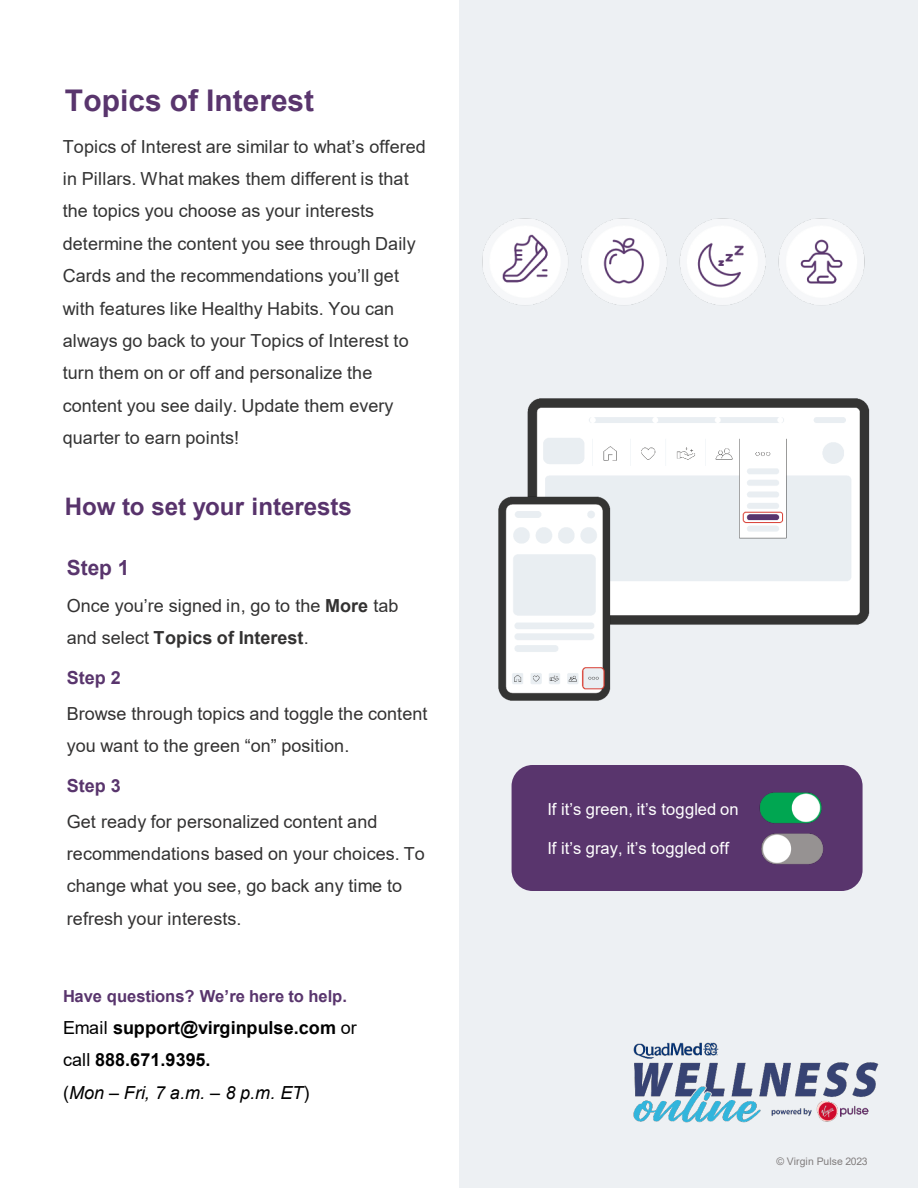
<style>
.page{position:relative;width:918px;height:1188px;background:#fff}
.page>*{position:absolute;margin:0;border:0;box-sizing:border-box;transform-origin:0 0}
.t1{font:700 29.85px "Arial";color:#59356d}
.t2{font:700 24.15px "Arial";letter-spacing:-.005em;color:#58336c}
.t3{font:700 20.85px "Arial";color:#59356d}
.t4{font:18px/32.4px "Arial";letter-spacing:.005em;color:#333}
.t5{font:18px/32.4px "Arial";letter-spacing:.005em;color:#333232}
.t6{font:700 18px/32.4px "Arial";letter-spacing:.005em;color:#000}
.t7{font:700 18px "Arial";letter-spacing:.005em;color:#59356d}
.t8{font:16.5px "Arial";letter-spacing:.01em;color:#fff}
.t9{font:700 16.5px "Arial";color:#59356d}
.t10{font:10.5px "Arial";letter-spacing:-.005em;color:#827e7e}
.s1{font-weight:700}
.s2{font-weight:400}
.s3{font-weight:400;font-style:italic}
</style>
<div class="page">
<div style="left:459px;top:0;width:459px;height:1188px;background:#edf0f3"></div>
<img style="left:527px;top:398px;width:343px;height:227px">
<img style="left:498px;top:486px;width:119px;height:215px">
<img style="left:482px;top:218px;width:383px;height:87px">
<div style="left:512px;top:765px;width:351px;height:126px;background:#59356d;border-radius:21px"></div>
<img style="left:767px;top:861px;width:79px;height:30px">
<img style="left:759px;top:792px;width:64px;height:69px">
<img style="left:633px;top:1042px;width:246px;height:81px">
<p class="t1" style="left:65px;top:79px;width:251px">Topics of Interest</p>
<p class="t4" style="left:63px;top:130px;width:365px">Topics of Interest are similar to what’s offered in Pillars. What makes them different is that the topics you choose as your interests determine the content you see through Daily Cards and the recommendations you’ll get with features like Healthy Habits. You can always go back to your Topics of Interest to turn them on or off and personalize the content you see daily. Update them every quarter to earn points!</p>
<p class="t2" style="left:65px;top:489px;width:288px">How to set your interests</p>
<p class="t3" style="left:67px;top:553px;width:64px">Step 1</p>
<p class="t5" style="left:67px;top:589px;width:333px">Once you’re signed in, go to the <span class="s1">More</span> tab and select <span class="s1">Topics of Interest</span>.</p>
<p class="t7" style="left:67px;top:665px;width:55px">Step 2</p>
<p class="t5" style="left:67px;top:697px;width:362px">Browse through topics and toggle the content you want to the green “on” position.</p>
<p class="t7" style="left:67px;top:773px;width:55px">Step 3</p>
<p class="t5" style="left:67px;top:805px;width:360px">Get ready for personalized content and recommendations based on your choices. To change what you see, go back any time to refresh your interests.</p>
<p class="t9" style="left:63px;top:985px;width:286px">Have questions? We’re here to help.</p>
<p class="t6" style="left:63px;top:1012px;width:295px"><span class="s2">Email</span> support@virginpulse.com <span class="s2">or call</span> 888.671.9395.<br><span class="s2">(</span><span class="s3">Mon – Fri, 7 a.m. – 8 p.m. ET</span><span class="s2">)</span></p>
<p class="t8" style="left:548px;top:798px;width:193px">If it’s green, it’s toggled on</p>
<p class="t8" style="left:548px;top:837px;width:183px">If it’s gray, it’s toggled off</p>
<p class="t10" style="left:776px;top:1154px;width:93px">© Virgin Pulse 2023</p>
</div>
